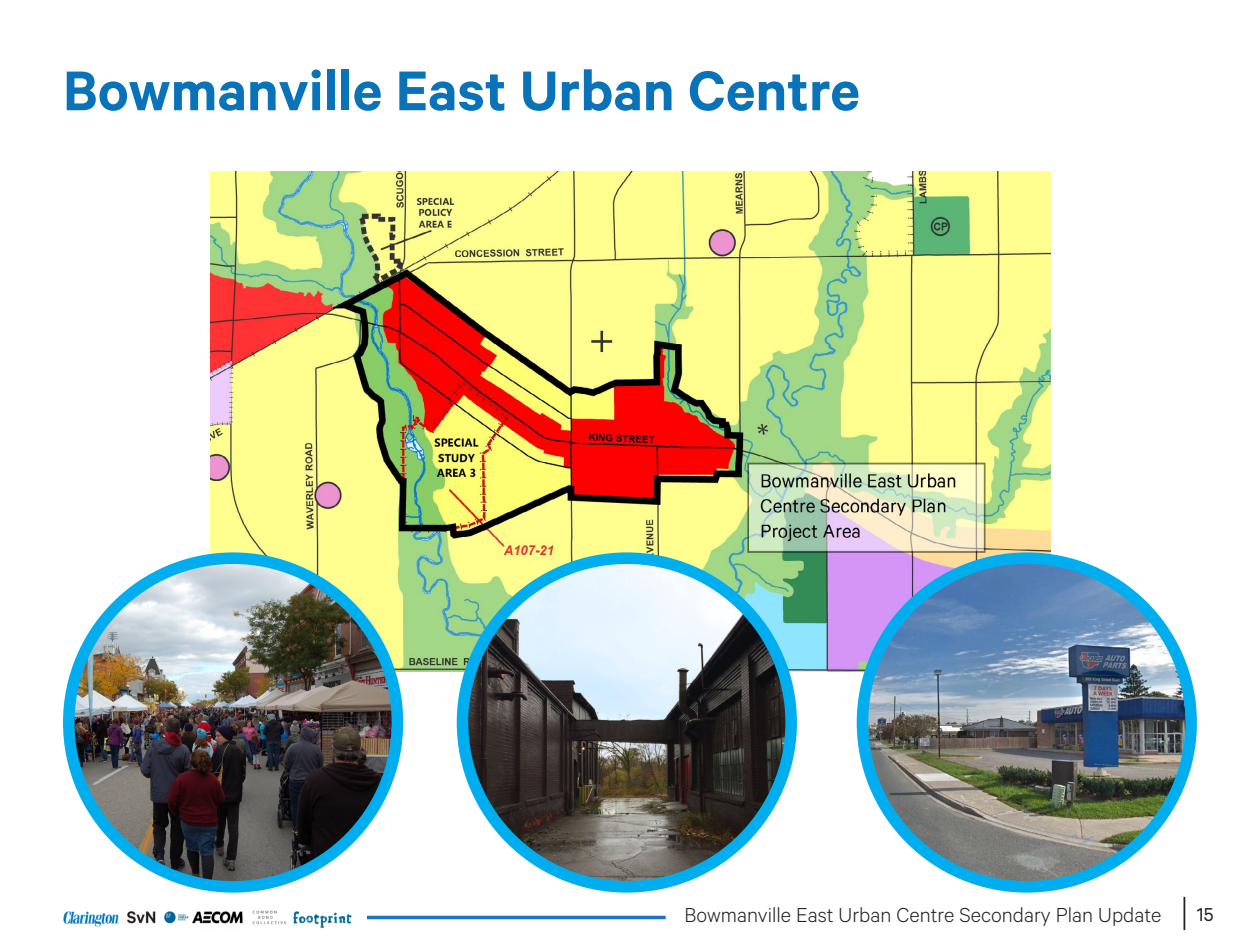
<style>
.page{position:relative;width:1260px;height:945px;background:#fff}
.page>*{position:absolute;margin:0;border:0;box-sizing:border-box;transform-origin:0 0}
.t1{font:600 63px "Calibre";color:#0873b9}
.t2{font:300 22.75px "Calibre";color:#231f20}
.t3{font:21px "Calibre";color:#231f20}
</style>
<div class="page">
<hr style="left:367px;top:916px;width:299px;height:3px;background:#1e72c4">
<hr style="left:1184px;top:897px;width:1px;height:33px;background:#231f20">
<img style="left:63px;top:910px;width:289px;height:18px">
<img style="left:210px;top:172px;width:840px;height:500px">
<img style="left:463px;top:558px;width:328px;height:329px;border-radius:164px">
<div style="left:457px;top:552px;width:340px;height:341px;border:12px solid #00aeef;border-radius:50%"></div>
<img style="left:69px;top:564px;width:328px;height:321px">
<div style="left:63px;top:552px;width:340px;height:341px;border:12px solid #00aeef;border-radius:50%"></div>
<img style="left:862px;top:562px;width:329px;height:320px">
<div style="left:857px;top:552px;width:340px;height:341px;border:12px solid #00aeef;border-radius:50%"></div>
<p class="t1" style="left:63px;top:53px;width:798px">Bowmanville East Urban Centre</p>
<p class="t2" style="left:684px;top:902px;width:478px">Bowmanville East Urban Centre Secondary Plan Update</p>
<p class="t3" style="left:1197px;top:902px;width:18px">15</p>
</div>
